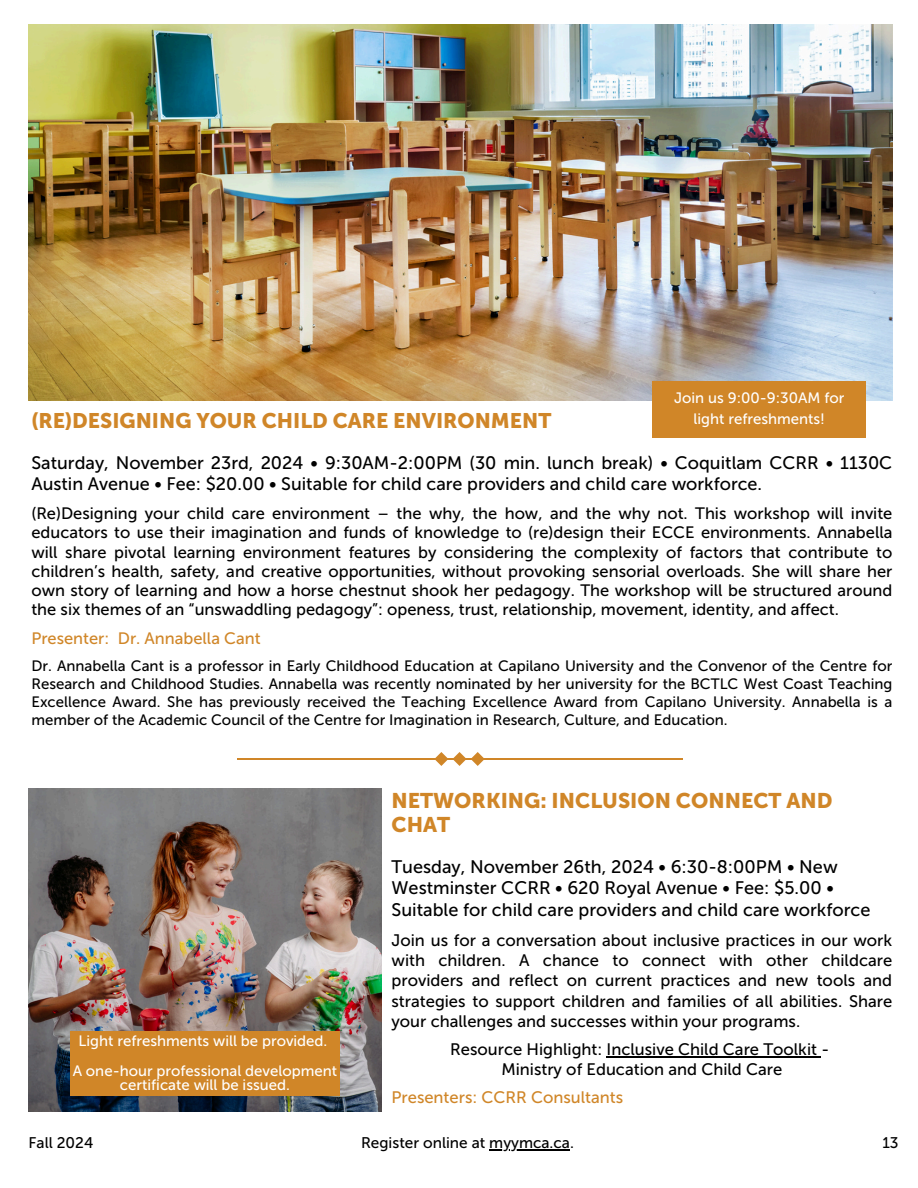
<style>
.page{position:relative;width:918px;height:1188px;background:#fff}
.page>*{position:absolute;margin:0;border:0;box-sizing:border-box;transform-origin:0 0}
.t1{font:21.15px/24.8px "Museo Sans 900";color:#d08628}
.t2{font:21px "Museo Sans 900";color:#d08628}
.t3{font:18.15px/21.3px "Museo Sans 500";color:#000}
.t4{font:18px/21.3px "Museo Sans 500";color:#000}
.t5{font:16.65px/20.2px "Museo Sans 500";color:#000;text-align:justify}
.t6{font:16.65px "Museo Sans 500";color:#d08628}
.t7{font:16.5px/19.2px "Museo Sans 500";color:#000;text-align:justify}
.t8{font:16.5px "Museo Sans 500";color:#d08628}
.t9{font:15.45px "Museo Sans 500";color:#000}
.t10{font:15px/18px "Museo Sans 500";color:#000;text-align:justify}
.t11{font:15px/21.3px "Museo Sans 500";color:#fff;text-align:center}
</style>
<div class="page">
<img style="left:29px;top:24px;width:863px;height:377px">
<div style="left:653px;top:381px;width:213px;height:56px;background:#d08628"></div>
<hr style="left:238px;top:758px;width:445px;height:2px;background:#d08628">
<svg style="left:435px;top:752px;width:49px;height:13px"></svg>
<hr style="left:489px;top:1149px;width:81px;height:2px;background:#000">
<img style="left:29px;top:789px;width:353px;height:323px">
<hr style="left:607px;top:1056px;width:214px;height:1px;background:#000">
<div style="left:70px;top:1032px;width:270px;height:64px;background:#d08628"></div>
<p class="t11" style="left:674px;top:387px;width:172px">Join us 9:00-9:30AM for light refreshments!</p>
<p class="t2" style="left:31px;top:408px;width:522px">(RE)DESIGNING YOUR CHILD CARE ENVIRONMENT</p>
<h1 class="t4" style="left:31px;top:452px;width:862px">Saturday, November 23rd, 2024 • 9:30AM-2:00PM (30 min. lunch break) • Coquitlam CCRR • 1130C<br>Austin Avenue • Fee: $20.00 • Suitable for child care providers and child care workforce.</h1>
<h2 class="t7" style="left:31px;top:504px;width:863px">(Re)Designing your child care environment – the why, the how, and the why not. This workshop will invite educators to use their imagination and funds of knowledge to (re)design their ECCE environments. Annabella will share pivotal learning environment features by considering the complexity of factors that contribute to children’s health, safety, and creative opportunities, without provoking sensorial overloads. She will share her own story of learning and how a horse chestnut shook her pedagogy. The workshop will be structured around the six themes of an “unswaddling pedagogy”: openess, trust, relationship, movement, identity, and affect.</h2>
<h2 class="t8" style="left:31px;top:629px;width:231px">Presenter: Dr. Annabella Cant</h2>
<h2 class="t10" style="left:31px;top:657px;width:862px">Dr. Annabella Cant is a professor in Early Childhood Education at Capilano University and the Convenor of the Centre for Research and Childhood Studies. Annabella was recently nominated by her university for the BCTLC West Coast Teaching Excellence Award. She has previously received the Teaching Excellence Award from Capilano University. Annabella is a member of the Academic Council of the Centre for Imagination in Research, Culture, and Education.</h2>
<p class="t11" style="left:79px;top:1031px;width:250px">Light refreshments will be provided.</p>
<p class="t11" style="left:73px;top:1063px;width:266px;line-height:14.7px">A one-hour professional development certificate will be issued.</p>
<h2 class="t1" style="left:392px;top:788px;width:443px">NETWORKING: INCLUSION CONNECT AND<br>CHAT</h2>
<h2 class="t3" style="left:392px;top:856px;width:481px">Tuesday, November 26th, 2024 • 6:30-8:00PM • New<br>Westminster CCRR • 620 Royal Avenue • Fee: $5.00 •<br>Suitable for child care providers and child care workforce</h2>
<h2 class="t5" style="left:392px;top:930px;width:502px">Join us for a conversation about inclusive practices in our work with children. A chance to connect with other childcare providers and reflect on current practices and new tools and strategies to support children and families of all abilities. Share your challenges and successes within your programs.</h2>
<h2 class="t5" style="left:450px;top:1039px;width:380px;text-align:center">Resource Highlight: Inclusive Child Care Toolkit -<br>Ministry of Education and Child Care</h2>
<p class="t6" style="left:392px;top:1088px;width:233px">Presenters: CCRR Consultants</p>
<p class="t9" style="left:29px;top:1134px;width:66px">Fall 2024</p>
<p class="t9" style="left:361px;top:1134px;width:214px">Register online at myymca.ca.</p>
<p class="t9" style="left:882px;top:1134px;width:18px">13</p>
</div>
